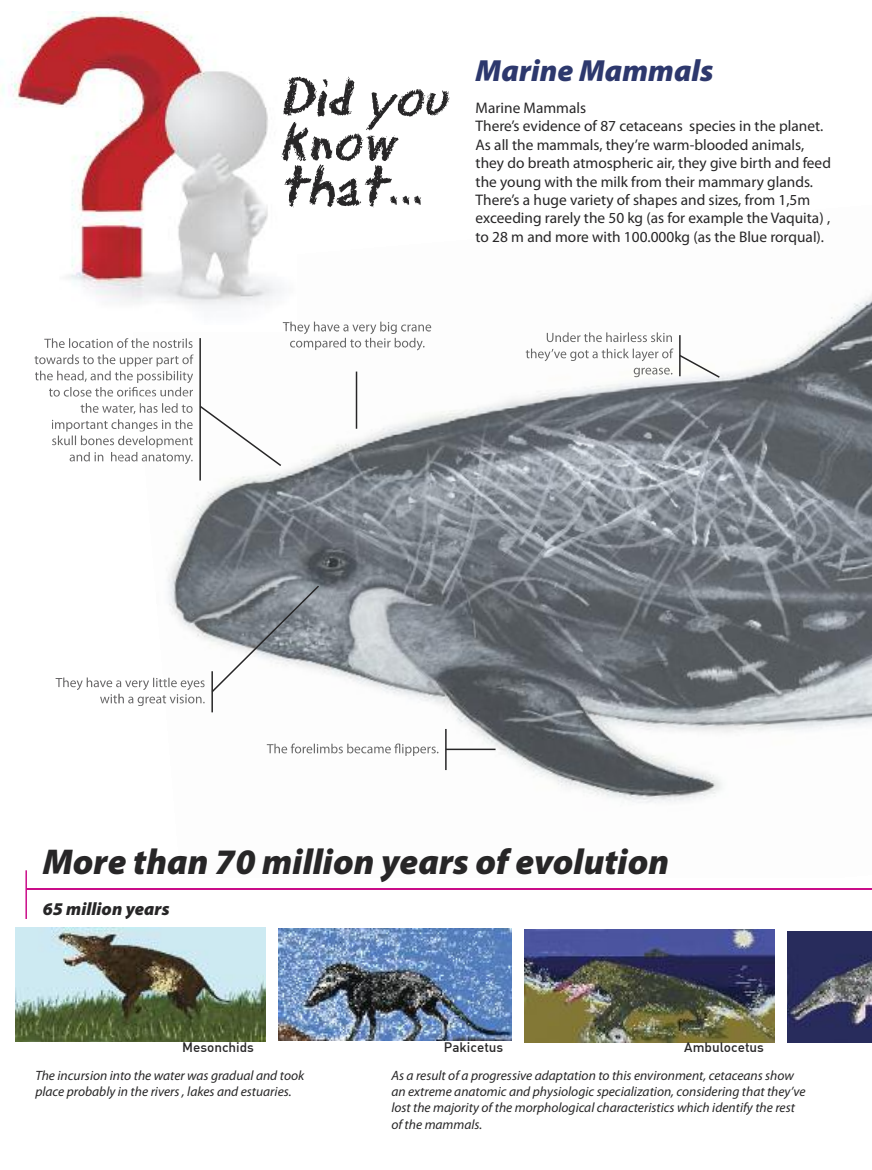
<style>
.page{position:relative;width:872px;height:1170px;background:#fff}
.page>*{position:absolute;margin:0;border:0;box-sizing:border-box;transform-origin:0 0}
.t1{font:italic 57.75px/44.4px "Eraser Dust";color:#272627}
.t2{font:italic 900 36px "Myriad Pro";color:#272627}
.t3{font:italic 900 30.75px "Myriad Pro";color:#2d386d}
.t4{font:italic 900 18px "Myriad Pro";color:#272627}
.t5{font:15.3px/18.5px "Myriad Pro";color:#272627}
.t6{font:italic 13.5px/16.2px "Myriad Pro";color:#272627}
.t7{font:500 13.5px "DIN Alternate";color:#272627}
</style>
<div class="page">
<img style="left:129px;top:294px;width:743px;height:509px">
<img style="left:16px;top:927px;width:250px;height:114px">
<img style="left:278px;top:928px;width:234px;height:112px">
<img style="left:524px;top:929px;width:250px;height:113px">
<img style="left:787px;top:931px;width:85px;height:111px">
<img style="left:267px;top:743px;width:93px;height:10px">
<hr style="left:445px;top:729px;width:1px;height:41px;background:#272627">
<hr style="left:446px;top:748px;width:49px;height:2px;background:#272627">
<img style="left:547px;top:332px;width:94px;height:10px">
<img style="left:526px;top:348px;width:89px;height:13px">
<img style="left:633px;top:368px;width:39px;height:9px">
<hr style="left:679px;top:335px;width:1px;height:41px;background:#272627">
<svg style="left:678px;top:353px;width:43px;height:26px"></svg>
<svg style="left:44px;top:338px;width:91px;height:10px"></svg>
<img style="left:135px;top:338px;width:14px;height:10px">
<svg style="left:35px;top:354px;width:90px;height:10px"></svg>
<svg style="left:35px;top:370px;width:116px;height:26px"></svg>
<img style="left:155px;top:403px;width:15px;height:11px">
<svg style="left:52px;top:403px;width:103px;height:42px"></svg>
<svg style="left:70px;top:452px;width:49px;height:9px"></svg>
<svg style="left:119px;top:451px;width:27px;height:10px"></svg>
<img style="left:145px;top:452px;width:16px;height:9px">
<hr style="left:199px;top:338px;width:2px;height:142px;background:#272627">
<svg style="left:198px;top:404px;width:85px;height:63px"></svg>
<div style="left:0;top:0;width:297px;height:331px;background:#fff"></div>
<img style="left:0;top:11px;width:283px;height:312px">
<hr style="left:26px;top:887px;width:846px;height:2px;background:#ca0d89">
<hr style="left:25px;top:870px;width:2px;height:48px;background:#ca0d89">
<img style="left:285px;top:331px;width:101px;height:3px">
<img style="left:297px;top:321px;width:89px;height:10px">
<svg style="left:285px;top:324px;width:11px;height:7px"></svg>
<svg style="left:283px;top:321px;width:9px;height:3px"></svg>
<img style="left:290px;top:338px;width:85px;height:12px">
<hr style="left:356px;top:371px;width:1px;height:57px;background:#272627">
<svg style="left:56px;top:677px;width:63px;height:13px"></svg>
<svg style="left:100px;top:693px;width:19px;height:11px"></svg>
<svg style="left:119px;top:677px;width:48px;height:29px"></svg>
<img style="left:166px;top:693px;width:18px;height:11px">
<hr style="left:211px;top:671px;width:2px;height:41px;background:#272627">
<svg style="left:210px;top:584px;width:111px;height:109px"></svg>
<h1 class="t1" style="left:279px;top:71px;width:181px">Did you know that…</h1>
<h3 class="t3" style="left:475px;top:59px;width:239px">Marine Mammals</h3>
<p class="t5" style="left:475px;top:100px;width:357px">Marine Mammals<br>There’s evidence of 87 cetaceans species in the planet.<br>As all the mammals, they’re warm-blooded animals, they do breath atmospheric air, they give birth and feed the young with the milk from their mammary glands.<br>There’s a huge variety of shapes and sizes, from 1,5m exceeding rarely the 50 kg (as for example the Vaquita) , to 28 m and more with 100.000kg (as the Blue rorqual).</p>
<h2 class="t2" style="left:43px;top:848px;width:628px">More than 70 million years of evolution</h2>
<p class="t4" style="left:43px;top:902px;width:128px">65 million years</p>
<p class="t7" style="left:182px;top:1042px;width:73px">Mesonchids</p>
<p class="t7" style="left:444px;top:1042px;width:61px">Pakicetus</p>
<p class="t7" style="left:684px;top:1042px;width:81px">Ambulocetus</p>
<p class="t6" style="left:35px;top:1068px;width:270px">The incursion into the water was gradual and took place probably in the rivers , lakes and estuaries.</p>
<p class="t6" style="left:391px;top:1068px;width:416px">As a result of a progressive adaptation to this environment, cetaceans show an extreme anatomic and physiologic specialization, considering that they’ve lost the majority of the morphological characteristics which identify the rest of the mammals.</p>
</div>
